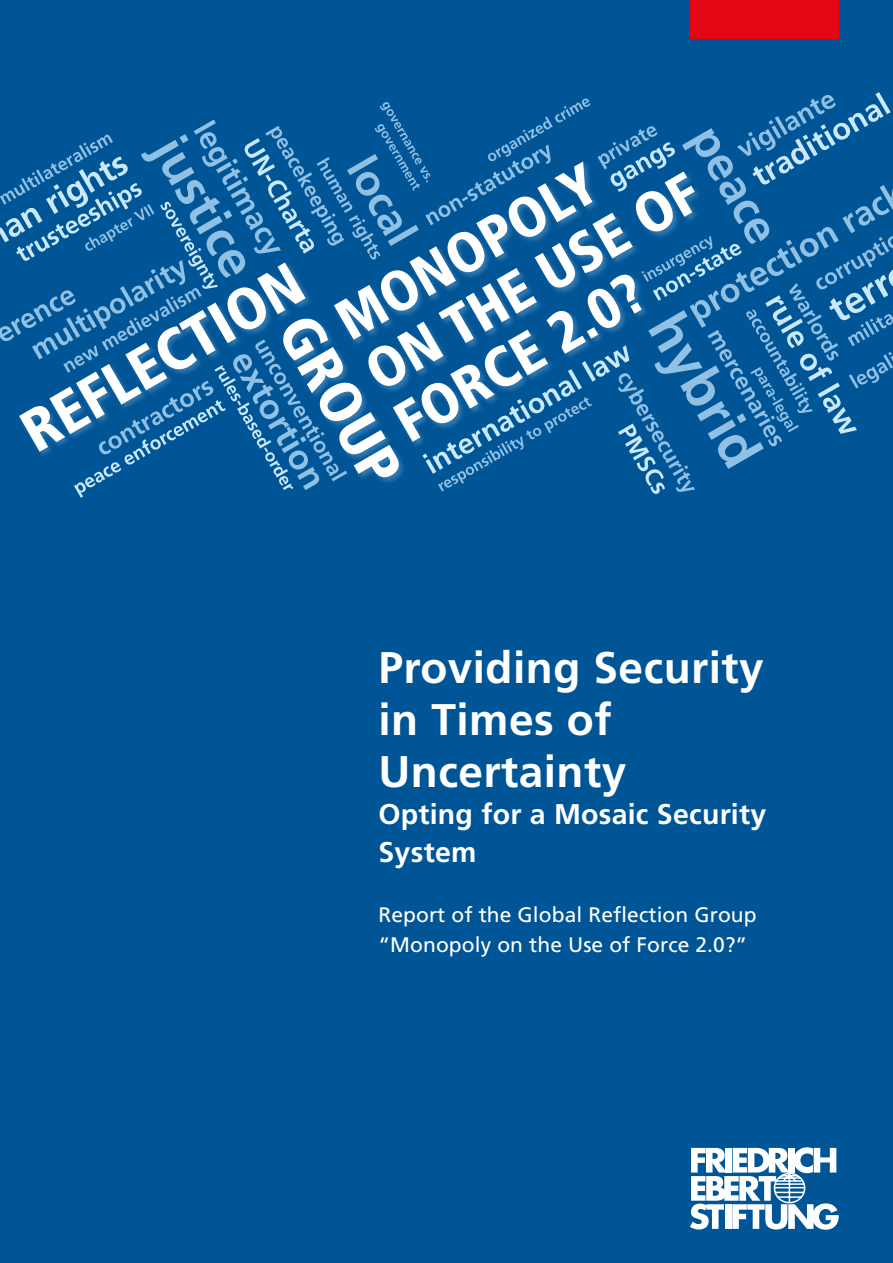
<style>
.page{position:relative;width:893px;height:1263px;background:#005597}
.page>*{position:absolute;margin:0;border:0;box-sizing:border-box;transform-origin:0 0}
.t1{font:700 44.25px/51.8px "Frutiger LT Std";letter-spacing:.01em;color:#fff}
.t2{font:700 28.5px/37.5px "Frutiger LT Std";letter-spacing:.01em;color:#fff}
.t3{font:21px/30px "Frutiger LT Std";letter-spacing:.005em;color:#fff}
</style>
<div class="page">
<div style="left:690px;top:0;width:149px;height:38px;background:#e30613"></div>
<svg style="left:690px;top:1147px;width:149px;height:83px"></svg>
<svg style="left:0;top:92px;width:893px;height:406px"></svg>
<h1 class="t1" style="left:378px;top:642px;width:387px">Providing Security in Times of<br>Uncertainty</h1>
<h2 class="t2" style="left:378px;top:796px;width:389px">Opting for a Mosaic Security<br>System</h2>
<p class="t3" style="left:378px;top:900px;width:380px">Report of the Global Reflection Group “Monopoly on the Use of Force 2.0?”</p>
</div>
